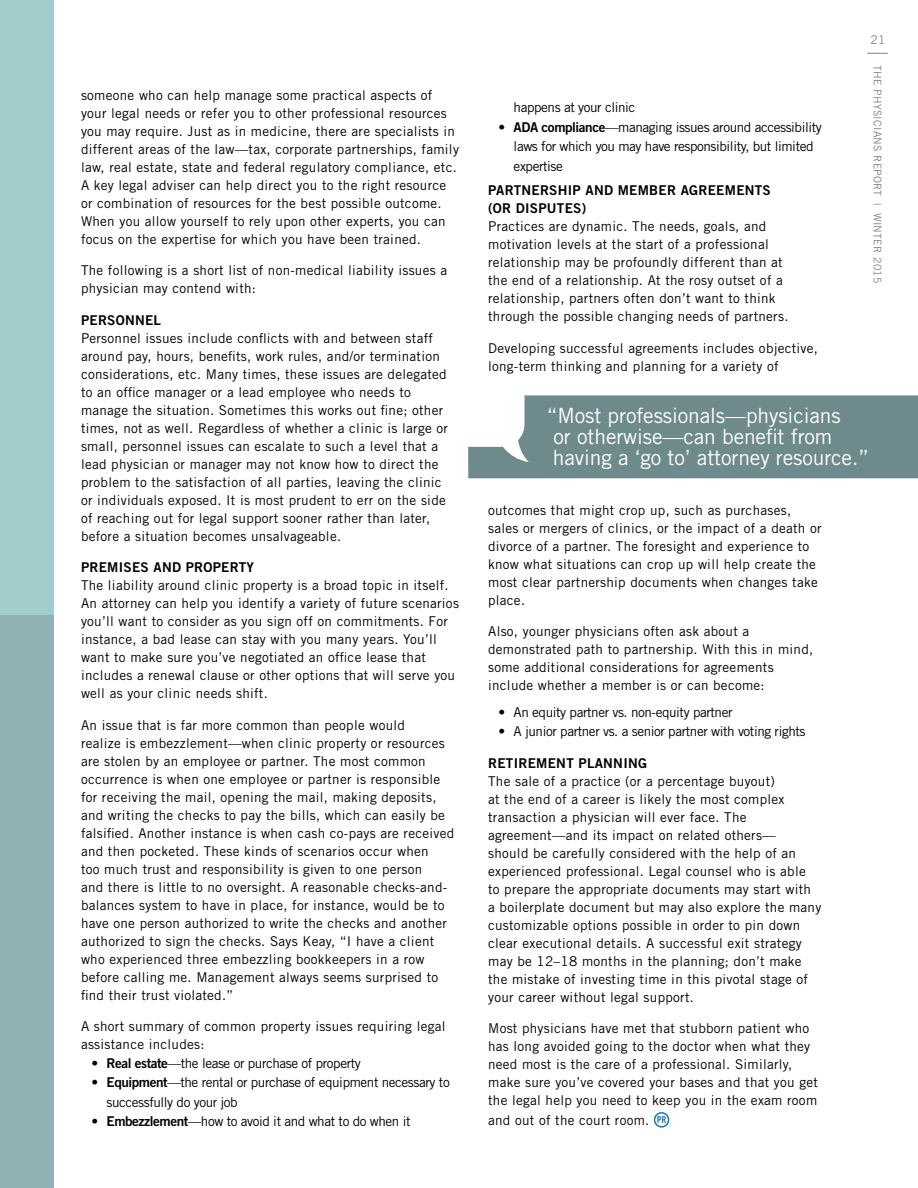
<style>
.page{position:relative;width:918px;height:1188px;background:#fff}
.page>*{position:absolute;margin:0;border:0;box-sizing:border-box;transform-origin:0 0}
.t1{font:21px/21px "Trade Gothic LT Std";letter-spacing:-.005em;color:#fff}
.t2{font:13.5px/18px "Trade Gothic LT Std";letter-spacing:.02em;color:#000}
.t3{font:13.5px/19.5px "Trade Gothic LT Std";letter-spacing:-.03em;color:#000}
.t4{font:13.5px/18px "Trade Gothic LT Std Bd 2";letter-spacing:.02em;color:#000}
.t5{font:12px "Trade Gothic LT Std";color:#808285}
.t6{font:10.5px "Trade Gothic LT Std";letter-spacing:.025em;color:#808285}
.t7{font:700 9.6px "Open Sans";color:#000;scale:.78 1}
.t8{font:700 9.6px "Open Sans";color:#1c75bc;scale:.78 1}
.s1{font-family:"Trade Gothic LT Std Bd 2"}
</style>
<div class="page">
<div style="left:654px;top:1112px;width:15px;height:16px;border:2px solid #1c75bc;border-radius:50%"></div>
<div style="left:0;top:609px;width:53px;height:579px;background:#91b2b4"></div>
<div style="left:0;top:0;width:53px;height:615px;background:#a3cccc"></div>
<svg style="left:468px;top:395px;width:450px;height:83px;background:#7b9596"></svg>
<svg style="left:867px;top:53px;width:21px;height:1px"></svg>
<p class="t2" style="left:81px;top:86px;width:380px">someone who can help manage some practical aspects of your legal needs or refer you to other professional resources you may require. Just as in medicine, there are specialists in different areas of the law—tax, corporate partnerships, family law, real estate, state and federal regulatory compliance, etc.<br>A key legal adviser can help direct you to the right resource or combination of resources for the best possible outcome.<br>When you allow yourself to rely upon other experts, you can focus on the expertise for which you have been trained.</p>
<p class="t2" style="left:81px;top:261px;width:368px">The following is a short list of non-medical liability issues a physician may contend with:</p>
<p class="t4" style="left:81px;top:311px;width:82px">PERSONNEL</p>
<p class="t2" style="left:81px;top:329px;width:368px">Personnel issues include conflicts with and between staff around pay, hours, benefits, work rules, and/or termination considerations, etc. Many times, these issues are delegated to an office manager or a lead employee who needs to manage the situation. Sometimes this works out fine; other times, not as well. Regardless of whether a clinic is large or small, personnel issues can escalate to such a level that a lead physician or manager may not know how to direct the problem to the satisfaction of all parties, leaving the clinic or individuals exposed. It is most prudent to err on the side of reaching out for legal support sooner rather than later, before a situation becomes unsalvageable.</p>
<p class="t4" style="left:81px;top:558px;width:175px">PREMISES AND PROPERTY</p>
<p class="t2" style="left:81px;top:576px;width:380px">The liability around clinic property is a broad topic in itself.<br>An attorney can help you identify a variety of future scenarios you’ll want to consider as you sign off on commitments. For instance, a bad lease can stay with you many years. You’ll want to make sure you’ve negotiated an office lease that includes a renewal clause or other options that will serve you well as your clinic needs shift.</p>
<p class="t2" style="left:81px;top:716px;width:375px">An issue that is far more common than people would<br>realize is embezzlement—when clinic property or resources are stolen by an employee or partner. The most common occurrence is when one employee or partner is responsible for receiving the mail, opening the mail, making deposits, and writing the checks to pay the bills, which can easily be falsified. Another instance is when cash co-pays are received and then pocketed. These kinds of scenarios occur when<br>too much trust and responsibility is given to one person<br>and there is little to no oversight. A reasonable checks-and&shy;balances system to have in place, for instance, would be to have one person authorized to write the checks and another authorized to sign the checks. Says Keay, “I have a client who experienced three embezzling bookkeepers in a row before calling me. Management always seems surprised to find their trust violated.”</p>
<p class="t2" style="left:81px;top:1017px;width:366px">A short summary of common property issues requiring legal assistance includes:</p>
<p class="t3" style="left:92px;top:1053px;width:271px">• <span class="s1">Real estate</span>—the lease or purchase of property</p>
<p class="t3" style="left:107px;top:1073px;width:345px;text-indent:-15px">• <span class="s1">Equipment</span>—the rental or purchase of equipment necessary to successfully do your job</p>
<p class="t3" style="left:92px;top:1112px;width:321px">• <span class="s1">Embezzlement</span>—how to avoid it and what to do when it</p>
<p class="t3" style="left:514px;top:98px;width:123px">happens at your clinic</p>
<p class="t3" style="left:514px;top:117px;width:310px;text-indent:-15px">• <span class="s1">ADA compliance</span>—managing issues around accessibility laws for which you may have responsibility, but limited expertise</p>
<p class="t4" style="left:488px;top:181px;width:284px">PARTNERSHIP AND MEMBER AGREEMENTS (OR DISPUTES)</p>
<p class="t2" style="left:488px;top:218px;width:302px">Practices are dynamic. The needs, goals, and motivation levels at the start of a professional relationship may be profoundly different than at the end of a relationship. At the rosy outset of a relationship, partners often don’t want to think through the possible changing needs of partners.</p>
<p class="t2" style="left:488px;top:339px;width:331px">Developing successful agreements includes objective, long-term thinking and planning for a variety of</p>
<p class="t5" style="left:871px;top:33px;width:16px">21</p>
<p class="t6" style="left:884px;top:65px;width:220px;rotate:90deg">THE PHYSICIANS REPORT | WINTER 2015</p>
<h1 class="t1" style="left:547px;top:405px;width:323px">“Most professionals—physicians<br>or otherwise—can benefit from having a ‘go to’ attorney resource.”</h1>
<p class="t2" style="left:488px;top:501px;width:335px">outcomes that might crop up, such as purchases, sales or mergers of clinics, or the impact of a death or divorce of a partner. The foresight and experience to know what situations can crop up will help create the most clear partnership documents when changes take place.</p>
<p class="t2" style="left:488px;top:622px;width:327px">Also, younger physicians often ask about a demonstrated path to partnership. With this in mind, some additional considerations for agreements include whether a member is or can become:</p>
<p class="t3" style="left:499px;top:702px;width:235px">• An equity partner vs. non-equity partner</p>
<p class="t3" style="left:499px;top:721px;width:308px">• A junior partner vs. a senior partner with voting rights</p>
<p class="t4" style="left:488px;top:754px;width:160px">RETIREMENT PLANNING</p>
<p class="t2" style="left:488px;top:772px;width:335px">The sale of a practice (or a percentage buyout)<br>at the end of a career is likely the most complex transaction a physician will ever face. The agreement—and its impact on related others—<br>should be carefully considered with the help of an experienced professional. Legal counsel who is able<br>to prepare the appropriate documents may start with<br>a boilerplate document but may also explore the many customizable options possible in order to pin down clear executional details. A successful exit strategy may be 12–18 months in the planning; don’t make the mistake of investing time in this pivotal stage of your career without legal support.</p>
<p class="t2" style="left:488px;top:1019px;width:331px">Most physicians have met that stubborn patient who has long avoided going to the doctor when what they need most is the care of a professional. Similarly, make sure you’ve covered your bases and that you get the legal help you need to keep you in the exam room</p>
<p class="t2" style="left:488px;top:1111px;width:163px">and out of the court room.</p>
<p class="t7" style="left:631px;top:1113px;width:14px">PR</p>
<p class="t8" style="left:657px;top:1113px;width:14px">PR</p>
</div>
